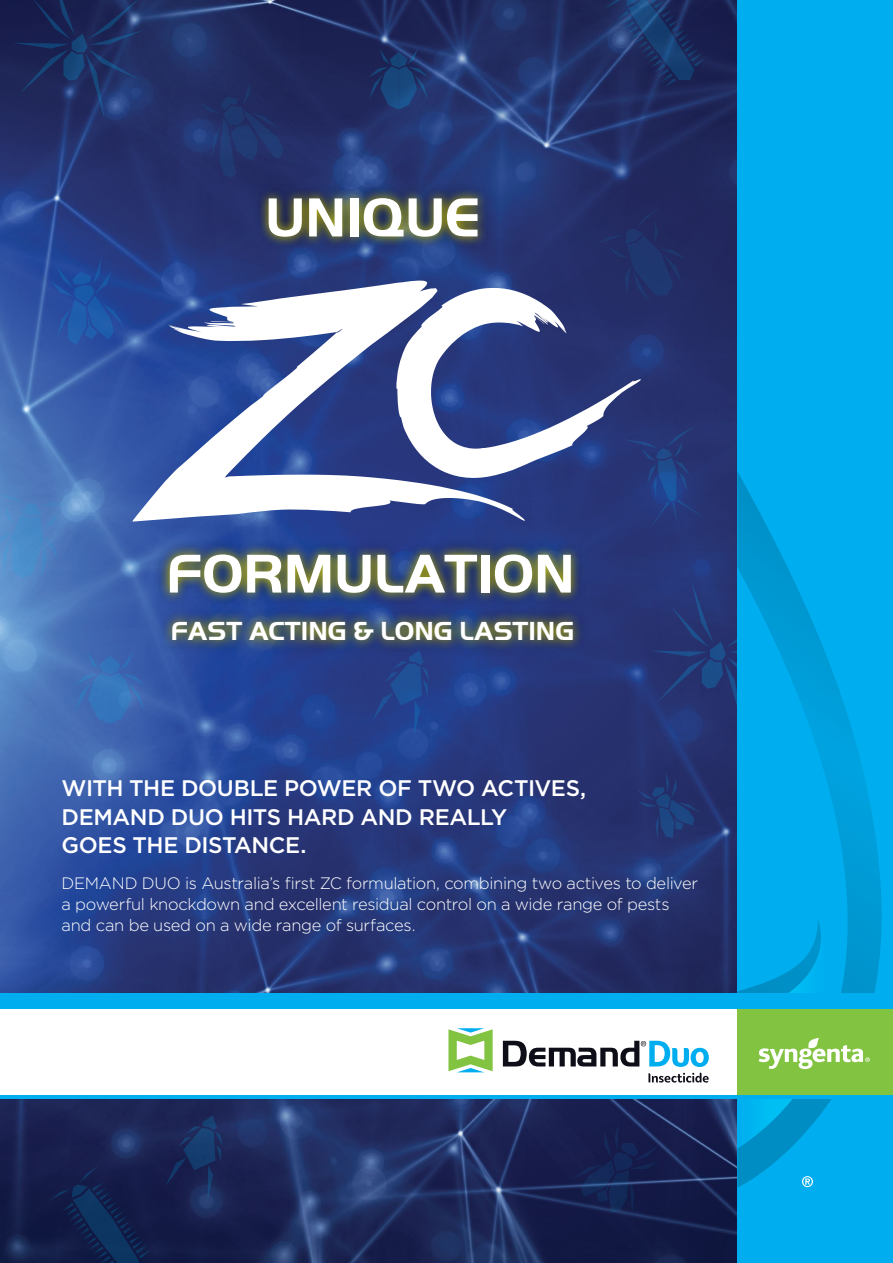
<style>
.page{position:relative;width:893px;height:1263px;background:#fff}
.page>*{position:absolute;margin:0;border:0;box-sizing:border-box;transform-origin:0 0}
.t1{font:700 57px "Handel Got D";color:#fff}
.t2{font:700 56.55px "Handel Got D";color:#fff}
.t3{font:700 27.15px "Handel Got D";color:#fff}
.t4{font:500 22.5px/28.5px "Gotham";letter-spacing:-.02em;color:#fff}
.t5{font:300 16.5px/21px "Gotham";letter-spacing:-.02em;color:#fff}
</style>
<div class="page">
<img style="left:0;top:0;width:737px;height:1263px">
<div style="left:251px;top:181px;width:243px;height:73px;background:#000;opacity:.75"></div>
<div style="left:258px;top:188px;width:230px;height:59px;background:#fff200;opacity:.75"></div>
<div style="left:152px;top:537px;width:436px;height:73px;background:#000;opacity:.75"></div>
<div style="left:159px;top:544px;width:423px;height:59px;background:#fff200;opacity:.75"></div>
<div style="left:156px;top:605px;width:433px;height:52px;background:#000;opacity:.75"></div>
<div style="left:162px;top:611px;width:422px;height:40px;background:#fff200;opacity:.75"></div>
<svg style="left:132px;top:280px;width:393px;height:242px"></svg>
<svg style="left:396px;top:288px;width:245px;height:190px"></svg>
<svg style="left:651px;top:580px;width:86px;height:147px;background:#253675"></svg>
<div style="left:737px;top:0;width:156px;height:1263px;background:#00aeef"></div>
<svg style="left:737px;top:472px;width:145px;height:715px"></svg>
<div style="left:737px;top:1008px;width:156px;height:90px;background:#82c341"></div>
<svg style="left:737px;top:937px;width:133px;height:211px"></svg>
<div style="left:0;top:1009px;width:737px;height:90px;background:#fff"></div>
<hr style="left:0;top:1096px;width:893px;height:3px;background:#00aeef">
<div style="left:0;top:994px;width:893px;height:15px;background:#00aeef"></div>
<svg style="left:802px;top:1176px;width:11px;height:11px"></svg>
<svg style="left:448px;top:1028px;width:45px;height:44px"></svg>
<svg style="left:503px;top:1041px;width:206px;height:26px"></svg>
<svg style="left:648px;top:1073px;width:61px;height:9px"></svg>
<svg style="left:594px;top:207px;width:92px;height:96px;background:#212d65"></svg>
<svg style="left:12px;top:0;width:133px;height:119px;background:#1e2d61"></svg>
<svg style="left:572px;top:1122px;width:87px;height:92px;background:#162150"></svg>
<svg style="left:51px;top:257px;width:74px;height:88px;background:#224d9e"></svg>
<svg style="left:49px;top:1166px;width:102px;height:97px;background:#11214d"></svg>
<svg style="left:604px;top:0;width:102px;height:87px;background:#1e3265"></svg>
<svg style="left:74px;top:651px;width:71px;height:73px;background:#3b6db5"></svg>
<svg style="left:0;top:493px;width:71px;height:86px;background:#4f85c4"></svg>
<svg style="left:199px;top:82px;width:85px;height:96px;background:#223168"></svg>
<svg style="left:369px;top:48px;width:60px;height:61px;background:#1d386d"></svg>
<svg style="left:637px;top:771px;width:64px;height:69px;background:#233570"></svg>
<svg style="left:165px;top:1115px;width:58px;height:85px;background:#192a5a"></svg>
<svg style="left:372px;top:650px;width:57px;height:86px;background:#23428c"></svg>
<svg style="left:623px;top:425px;width:82px;height:104px;background:#25397b"></svg>
<h1 class="t1" style="left:265px;top:185px;width:216px">UNIQUE</h1>
<h2 class="t2" style="left:166px;top:542px;width:410px">FORMULATION</h2>
<h3 class="t3" style="left:171px;top:616px;width:405px">FAST ACTING &amp; LONG LASTING</h3>
<h3 class="t4" style="left:62px;top:774px;width:526px">WITH THE DOUBLE POWER OF TWO ACTIVES,<br>DEMAND DUO HITS HARD AND REALLY<br>GOES THE DISTANCE.</h3>
<p class="t5" style="left:62px;top:873px;width:638px">DEMAND DUO is Australia’s first ZC formulation, combining two actives to deliver a powerful knockdown and excellent residual control on a wide range of pests and can be used on a wide range of surfaces.</p>
</div>
